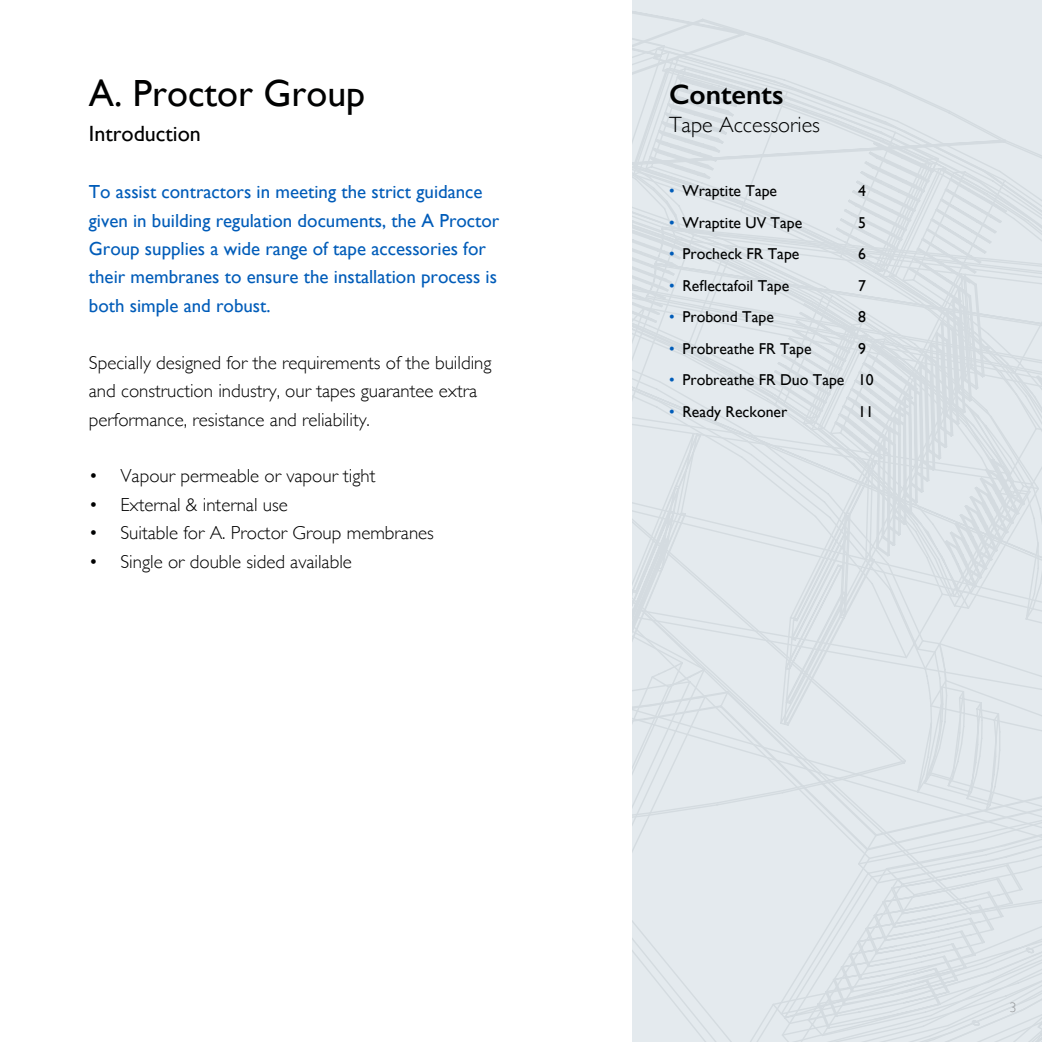
<style>
.page{position:relative;width:1042px;height:1042px;background:#fff}
.page>*{position:absolute;margin:0;border:0;box-sizing:border-box;transform-origin:0 0}
.t1{font:37.8px "Gill Sans";color:#000101}
.t2{font:600 28.35px "Gill Sans";color:#000101}
.t3{font:300 22.05px "Gill Sans";color:#000101}
.t4{font:22.05px "Gill Sans";color:#000101}
.t5{font:300 18.9px/28.3px "Gill Sans";color:#000101}
.t6{font:18.9px/28.3px "Gill Sans";color:#005cb9}
.t7{font:15.75px "Gill Sans";color:#000101}
.t8{font:300 14px "Gill Sans";color:#939598}
.s1{color:#005cb9}
</style>
<div class="page">
<div style="left:632px;top:0;width:410px;height:154px;background:#e4eaee"></div>
<svg style="left:632px;top:15px;width:376px;height:139px;background:#e1e7eb"></svg>
<svg style="left:632px;top:154px;width:410px;height:888px;background:#e0e6ea"></svg>
<svg style="left:901px;top:505px;width:5px;height:4px"></svg>
<svg style="left:704px;top:357px;width:4px;height:3px"></svg>
<svg style="left:948px;top:333px;width:94px;height:709px;background:#dfe6ea"></svg>
<svg style="left:762px;top:211px;width:5px;height:3px"></svg>
<svg style="left:803px;top:109px;width:5px;height:3px"></svg>
<h1 class="t1" style="left:89px;top:71px;width:278px">A. Proctor Group</h1>
<p class="t4" style="left:89px;top:120px;width:114px">Introduction</p>
<p class="t6" style="left:89px;top:178px;width:412px">To assist contractors in meeting the strict guidance given in building regulation documents, the A Proctor Group supplies a wide range of tape accessories for their membranes to ensure the installation process is both simple and robust.</p>
<p class="t5" style="left:89px;top:348px;width:404px">Specially designed for the requirements of the building and construction industry, our tapes guarantee extra performance, resistance and reliability.</p>
<p class="t5" style="left:89px;top:461px;width:288px">• Vapour permeable or vapour tight</p>
<p class="t5" style="left:89px;top:489px;width:200px">• External &amp; internal use</p>
<p class="t5" style="left:89px;top:518px;width:347px">• Suitable for A. Proctor Group membranes</p>
<p class="t5" style="left:89px;top:546px;width:265px">• Single or double sided available</p>
<h2 class="t2" style="left:669px;top:77px;width:116px">Contents</h2>
<p class="t3" style="left:669px;top:107px;width:153px">Tape Accessories</p>
<p class="t7" style="left:669px;top:182px;width:110px"><span class="s1">•</span> Wraptite Tape</p>
<p class="t7" style="left:858px;top:182px;width:9px">4</p>
<p class="t7" style="left:669px;top:213px;width:135px"><span class="s1">•</span> Wraptite UV Tape</p>
<p class="t7" style="left:858px;top:213px;width:9px">5</p>
<p class="t7" style="left:669px;top:245px;width:132px"><span class="s1">•</span> Procheck FR Tape</p>
<p class="t7" style="left:858px;top:245px;width:9px">6</p>
<p class="t7" style="left:669px;top:276px;width:122px"><span class="s1">•</span> Reflectafoil Tape</p>
<p class="t7" style="left:858px;top:276px;width:9px">7</p>
<p class="t7" style="left:669px;top:308px;width:106px"><span class="s1">•</span> Probond Tape</p>
<p class="t7" style="left:858px;top:308px;width:9px">8</p>
<p class="t7" style="left:669px;top:339px;width:144px"><span class="s1">•</span> Probreathe FR Tape</p>
<p class="t7" style="left:858px;top:339px;width:9px">9</p>
<p class="t7" style="left:669px;top:371px;width:206px"><span class="s1">•</span> Probreathe FR Duo Tape 10</p>
<p class="t7" style="left:669px;top:402px;width:120px"><span class="s1">•</span> Ready Reckoner</p>
<p class="t7" style="left:858px;top:402px;width:17px">11</p>
<p class="t8" style="left:1009px;top:996px;width:8px">3</p>
</div>
